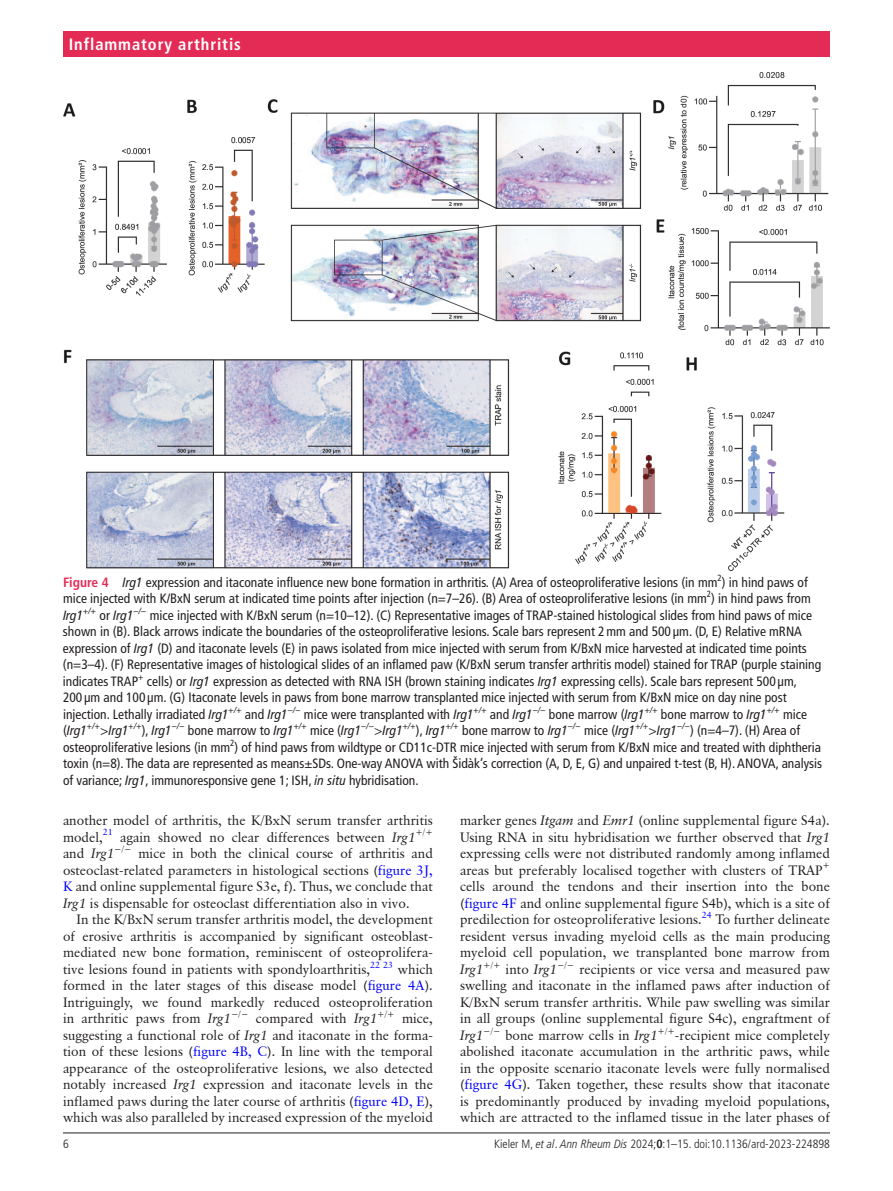
<style>
.page{position:relative;width:893px;height:1191px;background:#fff}
.page>*{position:absolute;margin:0;border:0;box-sizing:border-box;transform-origin:0 0}
.t1{font:700 condensed 16.5px "Frutiger LT Pro";letter-spacing:.055em;color:#fff}
.t2{font:13.5px/16.5px "Classical Garamond BT";color:#231f20;text-align:justify}
.t3{font:condensed 13.5px/16.5px "Frutiger LT Pro";color:#231f20}
.t4{font:300 condensed 12px "Frutiger LT Pro";color:#231f20}
.t5{font:9px "Classical Garamond BT";color:#231f20}
.t6{font:italic 9px "Classical Garamond BT";color:#231f20}
.s1{font-weight:700;color:#e42b56}
.s2{font-style:italic}
.s3{color:#00f}
.s4{font-weight:700}
</style>
<div class="page">
<hr style="left:63px;top:1132px;width:767px;height:1px;background:#231f20">
<div style="left:63px;top:31px;width:767px;height:25px;background:#e42b56"></div>
<img style="left:63px;top:72px;width:767px;height:498px">
<p class="t1" style="left:69px;top:34px;width:174px">Inflammatory arthritis</p>
<p class="t3" style="left:63px;top:574px;width:761px"><span class="s1">Figure 4</span> <span class="s2">Irg1</span> expression and itaconate influence new bone formation in arthritis. (A) Area of osteoproliferative lesions (in mm<sup>2</sup>) in hind paws of mice injected with K/BxN serum at indicated time points after injection (n=7–26). (B) Area of osteoproliferative lesions (in mm<sup>2</sup>) in hind paws from <span class="s2">Irg1</span><sup>+/+</sup> or <span class="s2">Irg1</span><sup>−/−</sup> mice injected with K/BxN serum (n=10–12). (C) Representative images of TRAP-stained histological slides from hind paws of mice shown in (B). Black arrows indicate the boundaries of the osteoproliferative lesions. Scale bars represent 2mm and 500 µm. (D, E) Relative mRNA expression of <span class="s2">Irg1</span> (D) and itaconate levels (E) in paws isolated from mice injected with serum from K/BxN mice harvested at indicated time points (n=3–4). (F) Representative images of histological slides of an inflamed paw (K/BxN serum transfer arthritis model) stained for TRAP (purple staining indicates TRAP<sup>+</sup> cells) or <span class="s2">Irg1</span> expression as detected with RNA ISH (brown staining indicates <span class="s2">Irg1</span> expressing cells). Scale bars represent 500 µm,<br>200 µm and 100 µm. (G) Itaconate levels in paws from bone marrow transplanted mice injected with serum from K/BxN mice on day nine post injection. Lethally irradiated <span class="s2">Irg1</span><sup>+/+</sup> and <span class="s2">Irg1</span><sup>−/−</sup> mice were transplanted with <span class="s2">Irg1</span><sup>+/+</sup> and <span class="s2">Irg1</span><sup>−/−</sup> bone marrow (<span class="s2">Irg1</span><sup>+/+</sup> bone marrow to <span class="s2">Irg1</span><sup>+/+</sup> mice (<span class="s2">Irg1</span><sup>+/+</sup><span class="s2">&gt;Irg1</span><sup>+/+</sup>), <span class="s2">Irg1</span><sup>−/−</sup> bone marrow to <span class="s2">Irg1</span><sup>+/+</sup> mice (<span class="s2">Irg1</span><sup>−/−</sup><span class="s2">&gt;Irg1</span><sup>+/+</sup>), <span class="s2">Irg1</span><sup>+/+</sup> bone marrow to <span class="s2">Irg1</span><sup>−/−</sup> mice (<span class="s2">Irg1</span><sup>+/+</sup><span class="s2">&gt;Irg1</span><sup>−/−</sup>) (n=4–7). (H) Area of osteoproliferative lesions (in mm<sup>2</sup>) of hind paws from wildtype or CD11c-DTR mice injected with serum from K/BxN mice and treated with diphtheria toxin (n=8). The data are represented as means±SDs. One-way ANOVA with Šidàk’s correction (A, D, E, G) and unpaired t-test (B, H). ANOVA, analysis of variance; <span class="s2">Irg1</span>, immunoresponsive gene 1; ISH, <span class="s2">in situ</span> hybridisation.</p>
<p class="t2" style="left:63px;top:812px;width:371px">another model of arthritis, the K/BxN serum transfer arthritis model,<sup>21</sup> again showed no clear differences between <span class="s2">Irg1</span><sup>+/+ </sup>and <span class="s2">Irg1</span><sup>−/−</sup> mice in both the clinical course of arthritis and osteoclast-related parameters in histological sections (<span class="s3">figure 3J, K</span> and online supplemental figure S3e, f). Thus, we conclude that <span class="s2">Irg1</span> is dispensable for osteoclast differentiation also in vivo.</p>
<p class="t2" style="left:63px;top:911px;width:371px;text-indent:14px">In the K/BxN serum transfer arthritis model, the development of erosive arthritis is accompanied by significant osteoblast&shy;mediated new bone formation, reminiscent of osteoprolifera&shy;tive lesions found in patients with spondyloarthritis,<sup>22</sup> <sup>23</sup> which formed in the later stages of this disease model (<span class="s3">figure 4A</span>).<br>Intriguingly, we found markedly reduced osteoproliferation in arthritic paws from <span class="s2">Irg1</span><sup>−/−</sup></p>
<p class="t2" style="left:256px;top:1010px;width:123px">compared with <span class="s2">Irg1</span></p>
<p class="t5" style="left:377px;top:1008px;width:19px">+/+</p>
<p class="t2" style="left:63px;top:1010px;width:371px;text-indent:339px">mice, suggesting a functional role of <span class="s2">Irg1</span> and itaconate in the forma&shy;tion of these lesions (<span class="s3">figure 4B, C</span>). In line with the temporal appearance of the osteoproliferative lesions, we also detected notably increased <span class="s2">Irg1</span> expression and itaconate levels in the inflamed paws during the later course of arthritis (<span class="s3">figure 4D, E</span>), which was also paralleled by increased expression of the myeloid</p>
<p class="t2" style="left:460px;top:812px;width:371px">marker genes <span class="s2">Itgam</span> and <span class="s2">Emr1</span> (online supplemental figure S4a).<br>Using RNA in situ hybridisation we further observed that <span class="s2">Irg1 </span>expressing cells were not distributed randomly among inflamed areas but preferably localised together with clusters of TRAP<sup>+ </sup>cells around the tendons and their insertion into the bone (<span class="s3">figure 4F</span> and online supplemental figure S4b), which is a site of predilection for osteoproliferative lesions.<sup>24</sup> To further delineate resident versus invading myeloid cells as the main producing myeloid cell population, we transplanted bone marrow from <span class="s2">Irg1</span><sup>+/+</sup> into <span class="s2">Irg1</span><sup>−/−</sup> recipients or vice versa and measured paw swelling and itaconate in the inflamed paws after induction of K/BxN serum transfer arthritis. While paw swelling was similar in all groups (online supplemental figure S4c), engraftment of <span class="s2">Irg1</span><sup>−/−</sup> bone marrow cells in <span class="s2">Irg1</span></p>
<p class="t6" style="left:658px;top:1024px;width:19px">+/+</p>
<p class="t2" style="left:460px;top:1026px;width:371px;text-indent:215px">-recipient mice completely abolished itaconate accumulation in the arthritic paws, while in the opposite scenario itaconate levels were fully normalised (<span class="s3">figure 4G</span>). Taken together, these results show that itaconate is predominantly produced by invading myeloid populations, which are attracted to the inflamed tissue in the later phases of</p>
<p class="t4" style="left:63px;top:1136px;width:7px">6</p>
<p class="t4" style="left:494px;top:1136px;width:337px">Kieler M, <span class="s2">et al</span>. <span class="s2">Ann Rheum Dis</span> 2024;<span class="s4">0</span>:1–15. doi:10.1136/ard-2023-224898</p>
</div>
